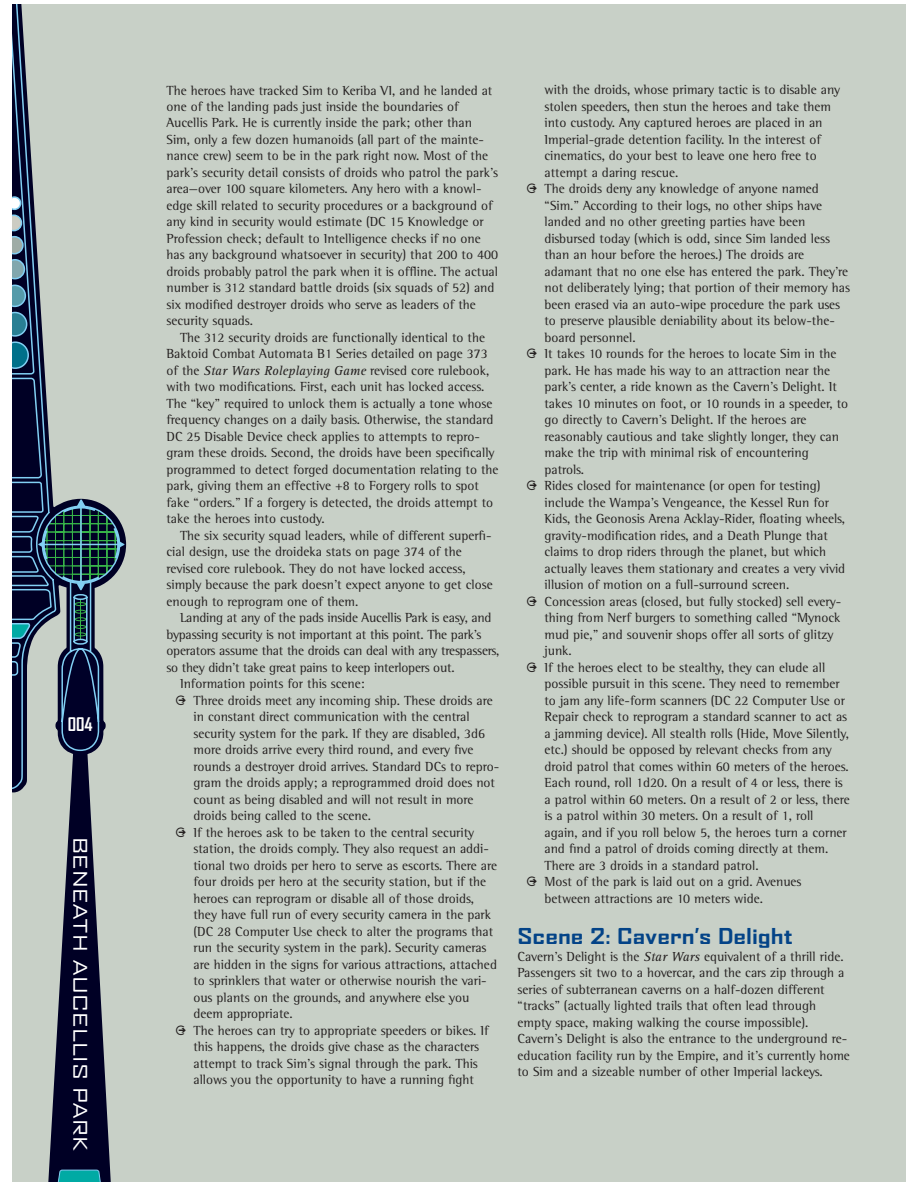
<style>
.page{position:relative;width:918px;height:1188px;background:#fff}
.page>*{position:absolute;margin:0;border:0;box-sizing:border-box;transform-origin:0 0}
.t1{font:700 expanded 21px "Agency FB";color:#034387}
.t2{font:expanded 18px "Agency FB";color:#fff}
.t3{font:700 18px "Agency FB";color:#fff}
.t4{font:13.5px/16.5px "Rotis Semi Serif";color:#231f1f}
.s1{font-family:"Rotis Serif";font-style:italic}
.s2{font-family:"Bundesbahn Pi Three"}
</style>
<div class="page">
<div style="left:12px;top:4px;width:894px;height:1178px;background:#c8d0c7"></div>
<svg style="left:12px;top:4px;width:113px;height:1178px"></svg>
<h2 class="t3" style="left:68px;top:718px;width:26px">004</h2>
<h2 class="t2" style="left:87px;top:837px;width:316px;rotate:90deg">BENEATH AUCELLIS PARK</h2>
<p class="t4" style="left:166px;top:83px;width:333px">The heroes have tracked Sim to Keriba VI, and he landed at one of the landing pads just inside the boundaries of Aucellis Park. He is currently inside the park; other than Sim, only a few dozen humanoids (all part of the mainte&shy;nance crew) seem to be in the park right now. Most of the park’s security detail consists of droids who patrol the park’s area—over 100 square kilometers. Any hero with a knowl&shy;edge skill related to security procedures or a background of any kind in security would estimate (DC 15 Knowledge or Profession check; default to Intelligence checks if no one has any background whatsoever in security) that 200 to 400 droids probably patrol the park when it is offline. The actual number is 312 standard battle droids (six squads of 52) and six modified destroyer droids who serve as leaders of the security squads.</p>
<p class="t4" style="left:166px;top:330px;width:334px;text-indent:14px">The 312 security droids are functionally identical to the Baktoid Combat Automata B1 Series detailed on page 373 of the <span class="s1">Star Wars Roleplaying Game</span> revised core rulebook, with two modifications. First, each unit has locked access.<br>The “key” required to unlock them is actually a tone whose frequency changes on a daily basis. Otherwise, the standard DC 25 Disable Device check applies to attempts to repro&shy;gram these droids. Second, the droids have been specifically programmed to detect forged documentation relating to the park, giving them an effective +8 to Forgery rolls to spot fake “orders.” If a forgery is detected, the droids attempt to take the heroes into custody.</p>
<p class="t4" style="left:166px;top:528px;width:328px;text-indent:14px">The six security squad leaders, while of different superfi&shy;cial design, use the droideka stats on page 374 of the revised core rulebook. They do not have locked access, simply because the park doesn’t expect anyone to get close enough to reprogram one of them.</p>
<p class="t4" style="left:180px;top:611px;width:313px">Landing at any of the pads inside Aucellis Park is easy, and</p>
<p class="t4" style="left:166px;top:627px;width:317px">bypassing security is not important at this point. The park’s</p>
<p class="t4" style="left:166px;top:644px;width:334px">operators assume that the droids can deal with any trespassers,</p>
<p class="t4" style="left:166px;top:660px;width:290px">so they didn’t take great pains to keep interlopers out.</p>
<p class="t4" style="left:180px;top:677px;width:186px">Information points for this scene:</p>
<p class="t4" style="left:194px;top:693px;width:307px;text-indent:-18px"><span class="s2">-</span> Three droids meet any incoming ship. These droids are in constant direct communication with the central security system for the park. If they are disabled, 3d6 more droids arrive every third round, and every five rounds a destroyer droid arrives. Standard DCs to repro&shy;gram the droids apply; a reprogrammed droid does not count as being disabled and will not result in more droids being called to the scene.</p>
<p class="t4" style="left:194px;top:825px;width:305px;text-indent:-18px"><span class="s2">-</span> If the heroes ask to be taken to the central security station, the droids comply. They also request an addi&shy;tional two droids per hero to serve as escorts. There are four droids per hero at the security station, but if the heroes can reprogram or disable all of those droids, they have full run of every security camera in the park (DC 28 Computer Use check to alter the programs that run the security system in the park). Security cameras are hidden in the signs for various attractions, attached to sprinklers that water or otherwise nourish the vari&shy;ous plants on the grounds, and anywhere else you deem appropriate.</p>
<p class="t4" style="left:194px;top:1023px;width:297px;text-indent:-18px"><span class="s2">-</span> The heroes can try to appropriate speeders or bikes. If this happens, the droids give chase as the characters attempt to track Sim’s signal through the park. This allows you the opportunity to have a running fight</p>
<p class="t4" style="left:544px;top:83px;width:297px">with the droids, whose primary tactic is to disable any stolen speeders, then stun the heroes and take them into custody. Any captured heroes are placed in an Imperial-grade detention facility. In the interest of cinematics, do your best to leave one hero free to attempt a daring rescue.</p>
<p class="t4" style="left:544px;top:182px;width:307px;text-indent:-18px"><span class="s2">-</span> The droids deny any knowledge of anyone named “Sim.” According to their logs, no other ships have landed and no other greeting parties have been disbursed today (which is odd, since Sim landed less than an hour before the heroes.) The droids are adamant that no one else has entered the park. They’re not deliberately lying; that portion of their memory has been erased via an auto-wipe procedure the park uses to preserve plausible deniability about its below-the&shy;board personnel.</p>
<p class="t4" style="left:544px;top:347px;width:305px;text-indent:-18px"><span class="s2">-</span> It takes 10 rounds for the heroes to locate Sim in the park. He has made his way to an attraction near the park’s center, a ride known as the Cavern’s Delight. It takes 10 minutes on foot, or 10 rounds in a speeder, to go directly to Cavern’s Delight. If the heroes are reasonably cautious and take slightly longer, they can make the trip with minimal risk of encountering patrols.</p>
<p class="t4" style="left:544px;top:479px;width:302px;text-indent:-18px"><span class="s2">-</span> Rides closed for maintenance (or open for testing) include the Wampa’s Vengeance, the Kessel Run for Kids, the Geonosis Arena Acklay-Rider, floating wheels, gravity-modification rides, and a Death Plunge that claims to drop riders through the planet, but which actually leaves them stationary and creates a very vivid illusion of motion on a full-surround screen.</p>
<p class="t4" style="left:544px;top:594px;width:298px;text-indent:-18px"><span class="s2">-</span> Concession areas (closed, but fully stocked) sell every&shy;thing from Nerf burgers to something called “Mynock mud pie,” and souvenir shops offer all sorts of glitzy junk.</p>
<p class="t4" style="left:544px;top:660px;width:307px;text-indent:-18px"><span class="s2">-</span> If the heroes elect to be stealthy, they can elude all possible pursuit in this scene. They need to remember to jam any life-form scanners (DC 22 Computer Use or Repair check to reprogram a standard scanner to act as a jamming device). All stealth rolls (Hide, Move Silently, etc.) should be opposed by relevant checks from any droid patrol that comes within 60 meters of the heroes.<br>Each round, roll 1d20. On a result of 4 or less, there is a patrol within 60 meters. On a result of 2 or less, there is a patrol within 30 meters. On a result of 1, roll again, and if you roll below 5, the heroes turn a corner and find a patrol of droids coming directly at them.<br>There are 3 droids in a standard patrol.</p>
<p class="t4" style="left:544px;top:875px;width:259px;text-indent:-18px"><span class="s2">-</span> Most of the park is laid out on a grid. Avenues between attractions are 10 meters wide.</p>
<h1 class="t1" style="left:518px;top:929px;width:277px">Scene 2: Cavern’s Delight</h1>
<p class="t4" style="left:518px;top:949px;width:334px">Cavern’s Delight is the <span class="s1">Star Wars</span> equivalent of a thrill ride.<br>Passengers sit two to a hovercar, and the cars zip through a series of subterranean caverns on a half-dozen different “tracks” (actually lighted trails that often lead through empty space, making walking the course impossible).<br>Cavern’s Delight is also the entrance to the underground re&shy;education facility run by the Empire, and it’s currently home to Sim and a sizeable number of other Imperial lackeys.</p>
</div>
